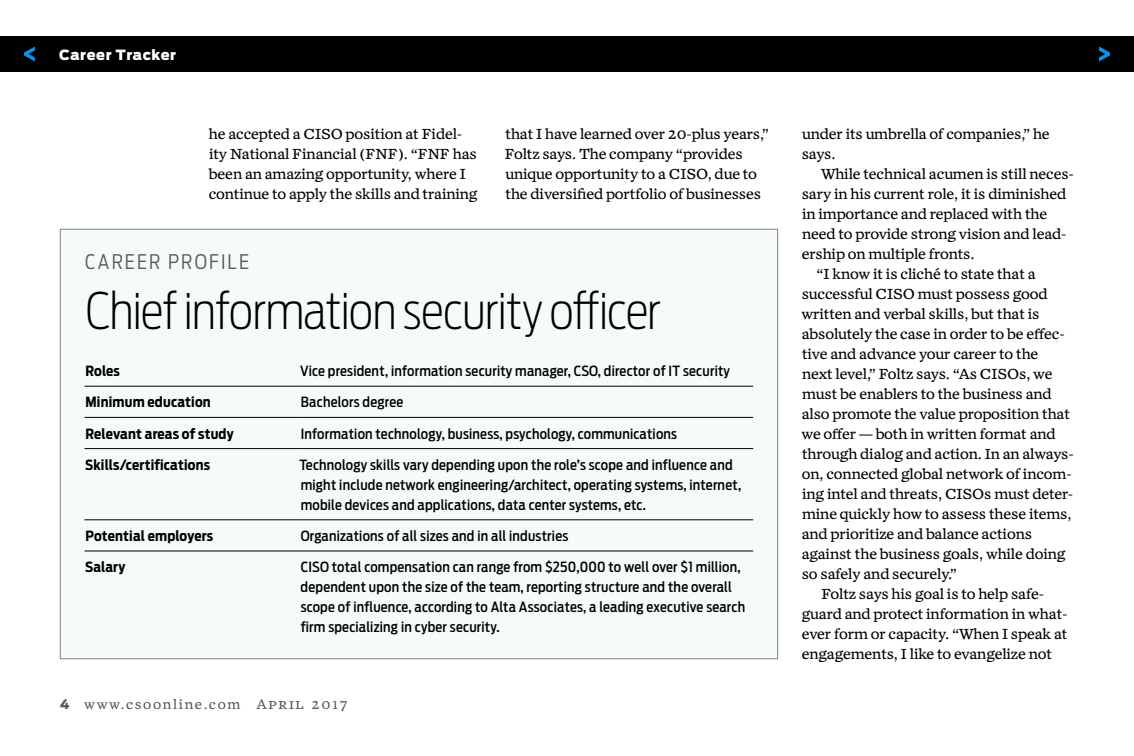
<style>
.page{position:relative;width:1134px;height:756px;background:#fff}
.page>*{position:absolute;margin:0;border:0;box-sizing:border-box;transform-origin:0 0}
.t1{font:200 50px "Antenna Cond";letter-spacing:-.015em;color:#000}
.t2{font:300 20px "Antenna Cond";letter-spacing:.105em;color:#59595b}
.t3{font:14px/20px "Zocalo Text";letter-spacing:-.01em;color:#000}
.t4{font:500 14px/20px "Antenna Cond";letter-spacing:.015em;color:#000}
.t5{font:700 14px "Antenna Cond";letter-spacing:.015em;color:#000}
.t6{font:900 14px "Antenna";letter-spacing:.04em;color:#fff}
.t7{font:13px "Zocalo Text";letter-spacing:.13em;color:#59595b}
.s1{font-family:"Antenna";font-weight:900}
</style>
<div class="page">
<div style="left:0;top:36px;width:1134px;height:36px;background:#000"></div>
<svg style="left:24px;top:46px;width:11px;height:16px"></svg>
<svg style="left:1099px;top:46px;width:11px;height:16px"></svg>
<div style="left:60px;top:229px;width:718px;height:430px;background:#f5fafa"></div>
<hr style="left:84px;top:386px;width:216px;height:1px;background:#000">
<hr style="left:300px;top:386px;width:453px;height:1px;background:#000">
<hr style="left:84px;top:417px;width:216px;height:1px;background:#000">
<hr style="left:300px;top:417px;width:453px;height:1px;background:#000">
<hr style="left:84px;top:448px;width:216px;height:1px;background:#000">
<hr style="left:300px;top:448px;width:453px;height:1px;background:#000">
<hr style="left:84px;top:520px;width:216px;height:1px;background:#000">
<hr style="left:300px;top:520px;width:453px;height:1px;background:#000">
<hr style="left:84px;top:551px;width:216px;height:1px;background:#000">
<hr style="left:300px;top:551px;width:453px;height:1px;background:#000">
<p class="t6" style="left:59px;top:44px;width:119px">Career Tracker</p>
<p class="t3" style="left:209px;top:124px;width:270px">he accepted a CISO position at Fidel&shy;ity National Financial (FNF). “FNF has been an amazing opportunity, where I continue to apply the skills and training</p>
<p class="t3" style="left:505px;top:124px;width:266px">that I have learned over 20-plus years,” Foltz says. The company “provides unique opportunity to a CISO, due to the diversified portfolio of businesses</p>
<p class="t3" style="left:802px;top:124px;width:250px">under its umbrella of companies,” he says.</p>
<p class="t3" style="left:821px;top:164px;width:254px">While technical acumen is still neces-</p>
<p class="t3" style="left:802px;top:184px;width:266px">sary in his current role, it is diminished</p>
<p class="t3" style="left:802px;top:204px;width:247px">in importance and replaced with the</p>
<p class="t3" style="left:802px;top:224px;width:266px">need to provide strong vision and lead-</p>
<p class="t3" style="left:802px;top:244px;width:174px">ership on multiple fronts.</p>
<p class="t3" style="left:817px;top:264px;width:221px">“I know it is cliché to state that a</p>
<p class="t3" style="left:802px;top:284px;width:247px">successful CISO must possess good</p>
<p class="t3" style="left:802px;top:304px;width:240px">written and verbal skills, but that is</p>
<p class="t3" style="left:802px;top:324px;width:265px">absolutely the case in order to be effec-</p>
<p class="t3" style="left:802px;top:344px;width:238px">tive and advance your career to the</p>
<p class="t3" style="left:802px;top:364px;width:252px">next level,” Foltz says. “As CISOs, we</p>
<p class="t3" style="left:802px;top:384px;width:251px">must be enablers to the business and</p>
<p class="t3" style="left:802px;top:404px;width:270px">also promote the value proposition that</p>
<p class="t3" style="left:802px;top:424px;width:256px">we offer — both in written format and</p>
<p class="t3" style="left:802px;top:444px;width:273px">through dialog and action. In an always-</p>
<p class="t3" style="left:802px;top:464px;width:271px">on, connected global network of incom-</p>
<p class="t3" style="left:802px;top:484px;width:272px">ing intel and threats, CISOs must deter-</p>
<p class="t3" style="left:802px;top:504px;width:271px">mine quickly how to assess these items,</p>
<p class="t3" style="left:802px;top:524px;width:232px">and prioritize and balance actions</p>
<p class="t3" style="left:802px;top:544px;width:265px">against the business goals, while doing</p>
<p class="t3" style="left:802px;top:564px;width:157px">so safely and securely.”</p>
<p class="t3" style="left:821px;top:584px;width:224px">Foltz says his goal is to help safe-</p>
<p class="t3" style="left:802px;top:604px;width:267px">guard and protect information in what-</p>
<p class="t3" style="left:802px;top:624px;width:267px">ever form or capacity. “When I speak at</p>
<p class="t3" style="left:802px;top:645px;width:252px">engagements, I like to evangelize not</p>
<h2 class="t2" style="left:85px;top:249px;width:166px">CAREER PROFILE</h2>
<h1 class="t1" style="left:86px;top:279px;width:577px">Chief information security officer</h1>
<p class="t5" style="left:85px;top:362px;width:36px">Roles</p>
<p class="t4" style="left:300px;top:361px;width:431px">Vice president, information security manager, CSO, director of IT security</p>
<p class="t5" style="left:85px;top:393px;width:127px">Minimum education</p>
<p class="t4" style="left:301px;top:392px;width:104px">Bachelors degree</p>
<p class="t5" style="left:85px;top:424px;width:150px">Relevant areas of study</p>
<p class="t4" style="left:301px;top:423px;width:378px">Information technology, business, psychology, communications</p>
<p class="t5" style="left:85px;top:455px;width:127px">Skills/certifications</p>
<p class="t4" style="left:299px;top:454px;width:443px">Technology skills vary depending upon the role’s scope and influence and might include network engineering/architect, operating systems, internet, mobile devices and applications, data center systems, etc.</p>
<p class="t5" style="left:85px;top:526px;width:129px">Potential employers</p>
<p class="t4" style="left:301px;top:526px;width:269px">Organizations of all sizes and in all industries</p>
<p class="t5" style="left:85px;top:558px;width:42px">Salary</p>
<p class="t4" style="left:301px;top:557px;width:446px">CISO total compensation can range from $250,000 to well over $1 million, dependent upon the size of the team, reporting structure and the overall scope of influence, according to Alta Associates, a leading executive search firm specializing in cyber security.</p>
<p class="t7" style="left:60px;top:696px;width:182px"><span class="s1">4</span> www.csoonline.com</p>
<p class="t7" style="left:257px;top:696px;width:92px">April 2017</p>
</div>
